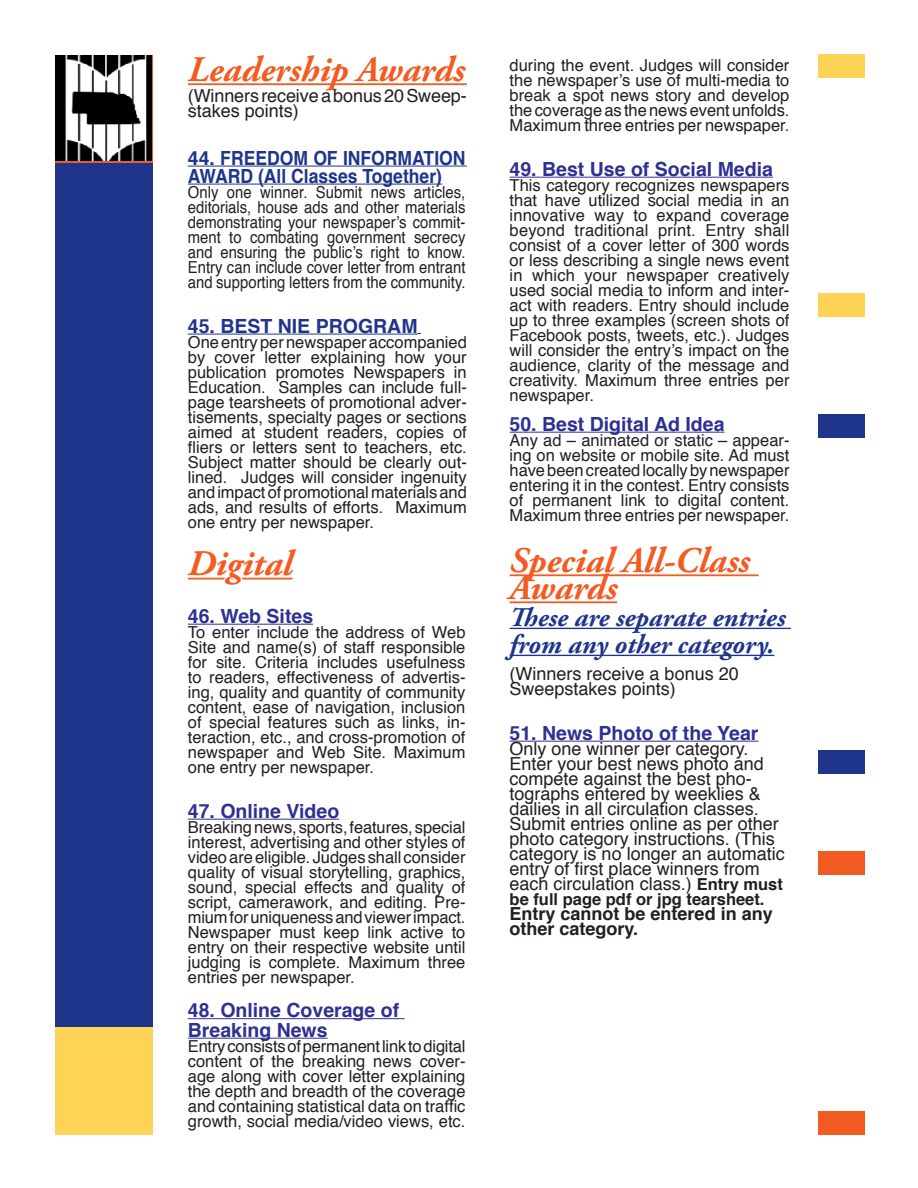
<style>
.page{position:relative;width:918px;height:1188px;background:#fff}
.page>*{position:absolute;margin:0;border:0;box-sizing:border-box;transform-origin:0 0}
.t1{font:italic 700 36px/27px "Adobe Garamond Pro";color:#f25b21}
.t2{font:italic 700 27px/27px "Adobe Garamond Pro";color:#1e358b}
.t3{font:700 19.5px/19.5px "Helvetica";color:#2e3092}
.t4{font:700 19.5px/18px "Helvetica";color:#1e358b}
.t5{font:18px/15px "Helvetica";color:#231f20}
.t6{font:700 18px/15px "Helvetica";color:#231f20}
.t7{font:16.5px/15px "Helvetica";color:#231f20;text-align:justify}
.t8{font:16.5px/15px "Helvetica";color:#231f20;text-align:justify;scale:.9 1}
.t9{font:700 16.5px "Helvetica";color:#231f20}
.s1{color:#f9f9f9}
.s2{font-weight:700;font-size:16.5px}
</style>
<div class="page">
<div style="left:818px;top:55px;width:47px;height:23px;background:#fed356"></div>
<div style="left:55px;top:163px;width:97px;height:864px;background:#1e358b"></div>
<div style="left:55px;top:55px;width:97px;height:108px;background:linear-gradient(to right,#f25b21,#f25b21)"></div>
<div style="left:55px;top:1027px;width:97px;height:108px;background:#fed356"></div>
<div style="left:818px;top:293px;width:47px;height:23px;background:#fed356"></div>
<div style="left:818px;top:415px;width:47px;height:23px;background:#1e358b"></div>
<div style="left:818px;top:750px;width:47px;height:23px;background:#1e358b"></div>
<div style="left:818px;top:851px;width:47px;height:23px;background:#f25b21"></div>
<div style="left:818px;top:1111px;width:47px;height:24px;background:#f25b21"></div>
<img style="left:56px;top:56px;width:96px;height:104px">
<hr style="left:188px;top:83px;width:279px;height:2px;background:#f25b21">
<hr style="left:188px;top:166px;width:279px;height:1px;background:#1e358b">
<hr style="left:188px;top:184px;width:254px;height:1px;background:#1e358b">
<hr style="left:188px;top:334px;width:230px;height:1px;background:#1e358b">
<hr style="left:188px;top:578px;width:104px;height:2px;background:#f25b21">
<hr style="left:188px;top:624px;width:125px;height:1px;background:#2e3092">
<hr style="left:188px;top:819px;width:151px;height:1px;background:#2e3092">
<hr style="left:188px;top:1018px;width:217px;height:1px;background:#2e3092">
<hr style="left:188px;top:1038px;width:140px;height:1px;background:#2e3092">
<hr style="left:510px;top:177px;width:263px;height:1px;background:#2e3092">
<hr style="left:510px;top:432px;width:215px;height:1px;background:#2e3092">
<hr style="left:510px;top:574px;width:249px;height:2px;background:#f25b21">
<hr style="left:510px;top:601px;width:107px;height:2px;background:#f25b21">
<hr style="left:510px;top:628px;width:281px;height:1px;background:#1e358b">
<hr style="left:510px;top:655px;width:264px;height:1px;background:#1e358b">
<hr style="left:510px;top:741px;width:249px;height:1px;background:#2e3092">
<p class="t1" style="left:188px;top:59px;width:278px">Leadership Awards</p>
<p class="t5" style="left:188px;top:89px;width:280px">(Winners receive a bonus 20 Sweep&shy;stakes points)</p>
<p class="t4" style="left:188px;top:150px;width:279px">44. FREEDOM OF INFORMATION<br>AWARD (All Classes Together)</p>
<p class="t8" style="left:188px;top:186px;width:310px">Only one winner. Submit news articles, editorials, house ads and other materials demonstrating your newspaper’s commit&shy;ment to combating government secrecy and ensuring the public’s right to know.<br>Entry can include cover letter from entrant and supporting letters from the community.</p>
<p class="t4" style="left:188px;top:318px;width:231px">45. BEST NIE PROGRAM</p>
<p class="t7" style="left:188px;top:336px;width:281px">One entry per newspaper accompanied by cover letter explaining how your publication promotes Newspapers in Education. Samples can include full&shy;page tearsheets of promotional adver&shy;tisements, specialty pages or sections aimed at student readers, copies of fliers or letters sent to teachers, etc.<br>Subject matter should be clearly out&shy;lined. Judges will consider ingenuity and impact of promotional materials and ads, and results of efforts. Maximum one entry per newspaper.</p>
<p class="t1" style="left:188px;top:553px;width:106px"><span class="s1">D</span>igital</p>
<p class="t3" style="left:188px;top:608px;width:127px">46. Web Sites</p>
<p class="t7" style="left:188px;top:626px;width:279px">To enter include the address of Web Site and name(s) of staff responsible for site. Criteria includes usefulness to readers, effectiveness of advertis&shy;ing, quality and quantity of community content, ease of navigation, inclusion of special features such as links, in&shy;teraction, etc., and cross-promotion of newspaper and Web Site. Maximum one entry per newspaper.</p>
<p class="t3" style="left:188px;top:803px;width:153px">47. Online Video</p>
<p class="t7" style="left:188px;top:821px;width:279px">Breaking news, sports, features, special interest, advertising and other styles of video are eligible. Judges shall consider quality of visual storytelling, graphics, sound, special effects and quality of script, camerawork, and editing. Pre&shy;mium for uniqueness and viewer impact.<br>Newspaper must keep link active to entry on their respective website until judging is complete. Maximum three entries per newspaper.</p>
<p class="t3" style="left:188px;top:1002px;width:213px">48. Online Coverage of<br>Breaking News</p>
<p class="t7" style="left:188px;top:1040px;width:279px">Entry consists of permanent link to digital content of the breaking news cover&shy;age along with cover letter explaining the depth and breadth of the coverage and containing statistical data on traffic growth, social media/video views, etc.</p>
<p class="t7" style="left:510px;top:59px;width:281px">during the event. Judges will consider the newspaper’s use of multi-media to break a spot news story and develop the coverage as the news event unfolds.<br>Maximum three entries per newspaper.</p>
<p class="t3" style="left:510px;top:161px;width:265px">49. Best Use of Social Media</p>
<p class="t7" style="left:510px;top:179px;width:281px">This category recognizes newspapers that have utilized social media in an innovative way to expand coverage beyond traditional print. Entry shall consist of a cover letter of 300 words or less describing a single news event in which your newspaper creatively used social media to inform and inter&shy;act with readers. Entry should include up to three examples (screen shots of Facebook posts, tweets, etc.). Judges will consider the entry’s impact on the audience, clarity of the message and creativity. Maximum three entries per newspaper.</p>
<p class="t3" style="left:510px;top:416px;width:216px">50. Best Digital Ad Idea</p>
<p class="t7" style="left:510px;top:434px;width:281px">Any ad – animated or static – appear&shy;ing on website or mobile site. Ad must have been created locally by newspaper entering it in the contest. Entry consists of permanent link to digital content.<br>Maximum three entries per newspaper.</p>
<p class="t1" style="left:510px;top:550px;width:242px">Special All-Class<br>Awards</p>
<p class="t2" style="left:510px;top:606px;width:277px">These are separate entries from any other category.</p>
<p class="t5" style="left:510px;top:667px;width:231px">(Winners receive a bonus 20<br>Sweepstakes points)</p>
<p class="t3" style="left:510px;top:725px;width:250px">51. News Photo of the Year</p>
<p class="t5" style="left:510px;top:742px;width:277px">Only one winner per category.<br>Enter your best news photo and compete against the best pho&shy;tographs entered by weeklies &amp; dailies in all circulation classes.<br>Submit entries online as per other photo category instructions. (This category is no longer an automatic entry of first place winners from each circulation class.) <span class="s2">Entry must</span></p>
<p class="t9" style="left:510px;top:892px;width:256px">be full page pdf or jpg tearsheet.</p>
<p class="t6" style="left:510px;top:907px;width:265px">Entry cannot be entered in any other category.</p>
</div>
